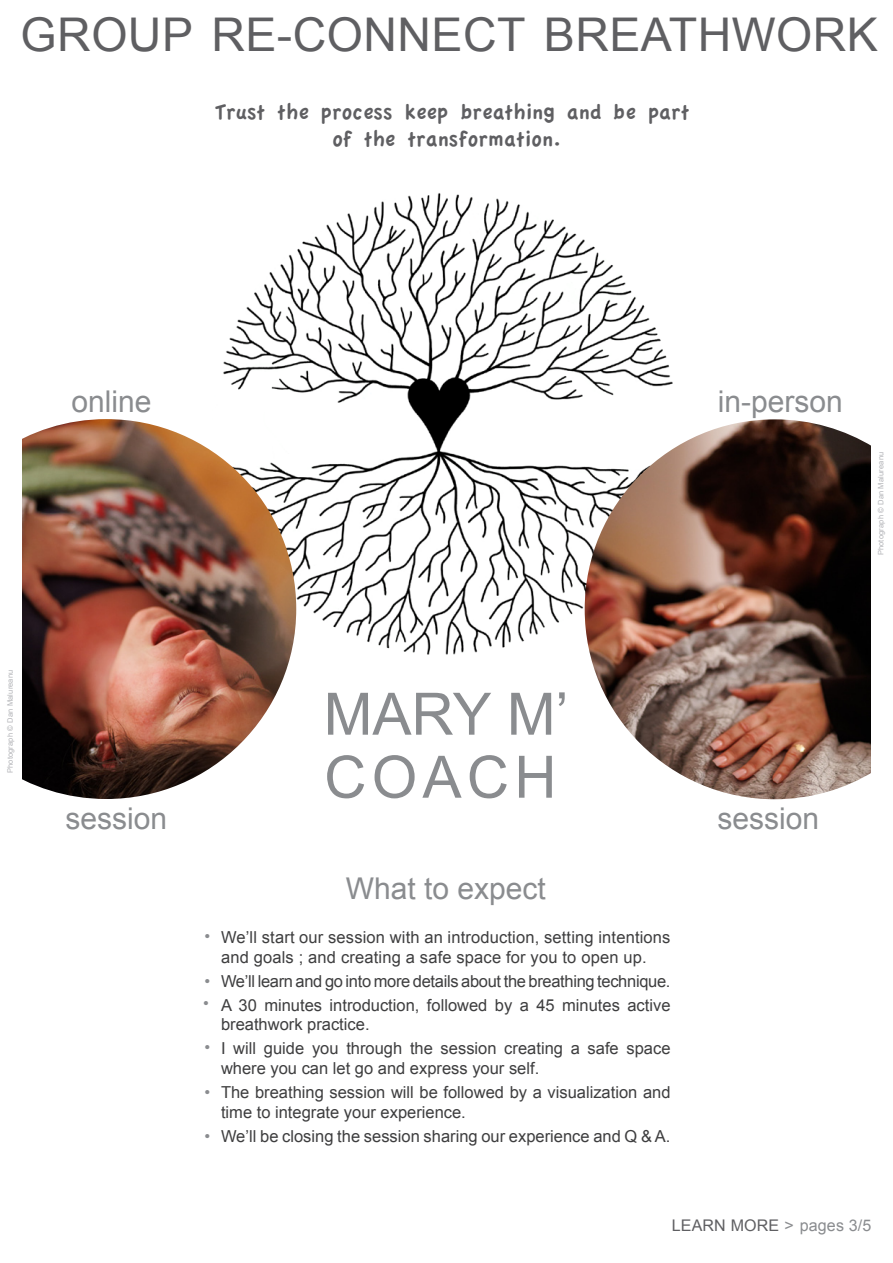
<style>
.page{position:relative;width:893px;height:1263px;background:#fff}
.page>*{position:absolute;margin:0;border:0;box-sizing:border-box;transform-origin:0 0}
.t1{font:58.5px "Arial";letter-spacing:.09em;color:#8a8c8f}
.t2{font:46.5px "Arial";letter-spacing:.01em;color:#5f5f62}
.t3{font:30px "Arial";color:#8a8c8f}
.t4{font:22.5px/27px "Apple Casual";color:#5f5f62;text-align:center}
.t5{font:16.5px/19.8px "Arial";color:#3e3e3f}
.t6{font:16.5px "Arial";letter-spacing:-.02em;color:#3e3e3f}
.t7{font:16.5px "Arial";color:#8a8c8f}
.t8{font:16.05px "Arial";letter-spacing:.01em;color:#5f5f62}
.t9{font:7.5px "Arial";letter-spacing:.02em;color:#b2b3b7}
.s1{color:#8a8c8f}
</style>
<div class="page">
<img style="left:223px;top:193px;width:450px;height:462px">
<img style="left:585px;top:419px;width:286px;height:380px">
<img style="left:22px;top:419px;width:274px;height:380px">
<p class="t2" style="left:21px;top:9px;width:859px">GROUP RE-CONNECT BREATHWORK</p>
<p class="t4" style="left:215px;top:99px;width:476px">Trust the process keep breathing and be part of the transformation.</p>
<p class="t9" style="left:6px;top:773px;width:105px;rotate:-90deg">Photograph © Dan Malureanu</p>
<p class="t3" style="left:72px;top:384px;width:82px">online</p>
<p class="t3" style="left:718px;top:384px;width:127px">in-person</p>
<p class="t9" style="left:876px;top:555px;width:105px;rotate:-90deg">Photograph © Dan Malureanu</p>
<p class="t1" style="left:324px;top:681px;width:246px">MARY M’</p>
<p class="t1" style="left:324px;top:744px;width:234px">COACH</p>
<p class="t3" style="left:66px;top:801px;width:103px">session</p>
<p class="t3" style="left:717px;top:801px;width:103px">session</p>
<p class="t7" style="left:205px;top:927px;width:7px">•</p>
<p class="t7" style="left:205px;top:971px;width:7px">•</p>
<p class="t7" style="left:203px;top:994px;width:7px">•</p>
<p class="t7" style="left:205px;top:1038px;width:7px">•</p>
<p class="t7" style="left:205px;top:1083px;width:7px">•</p>
<p class="t7" style="left:205px;top:1127px;width:7px">•</p>
<p class="t3" style="left:346px;top:871px;width:202px">What to expect</p>
<p class="t5" style="left:221px;top:927px;width:451px">We’ll start our session with an introduction, setting intentions and goals ; and creating a safe space for you to open up.</p>
<p class="t6" style="left:221px;top:971px;width:451px">We’ll learn and go into more details about the breathing technique.</p>
<p class="t5" style="left:221px;top:995px;width:451px">A 30 minutes introduction, followed by a 45 minutes active breathwork practice.</p>
<p class="t5" style="left:221px;top:1039px;width:451px">I will guide you through the session creating a safe space where you can let go and express your self.</p>
<p class="t5" style="left:221px;top:1082px;width:451px">The breathing session will be followed by a visualization and time to integrate your experience.</p>
<p class="t5" style="left:221px;top:1126px;width:451px">We’ll be closing the session sharing our experience and Q &amp; A.</p>
<p class="t8" style="left:672px;top:1217px;width:201px">LEARN MORE <span class="s1">&gt; pages 3/5</span></p>
</div>
